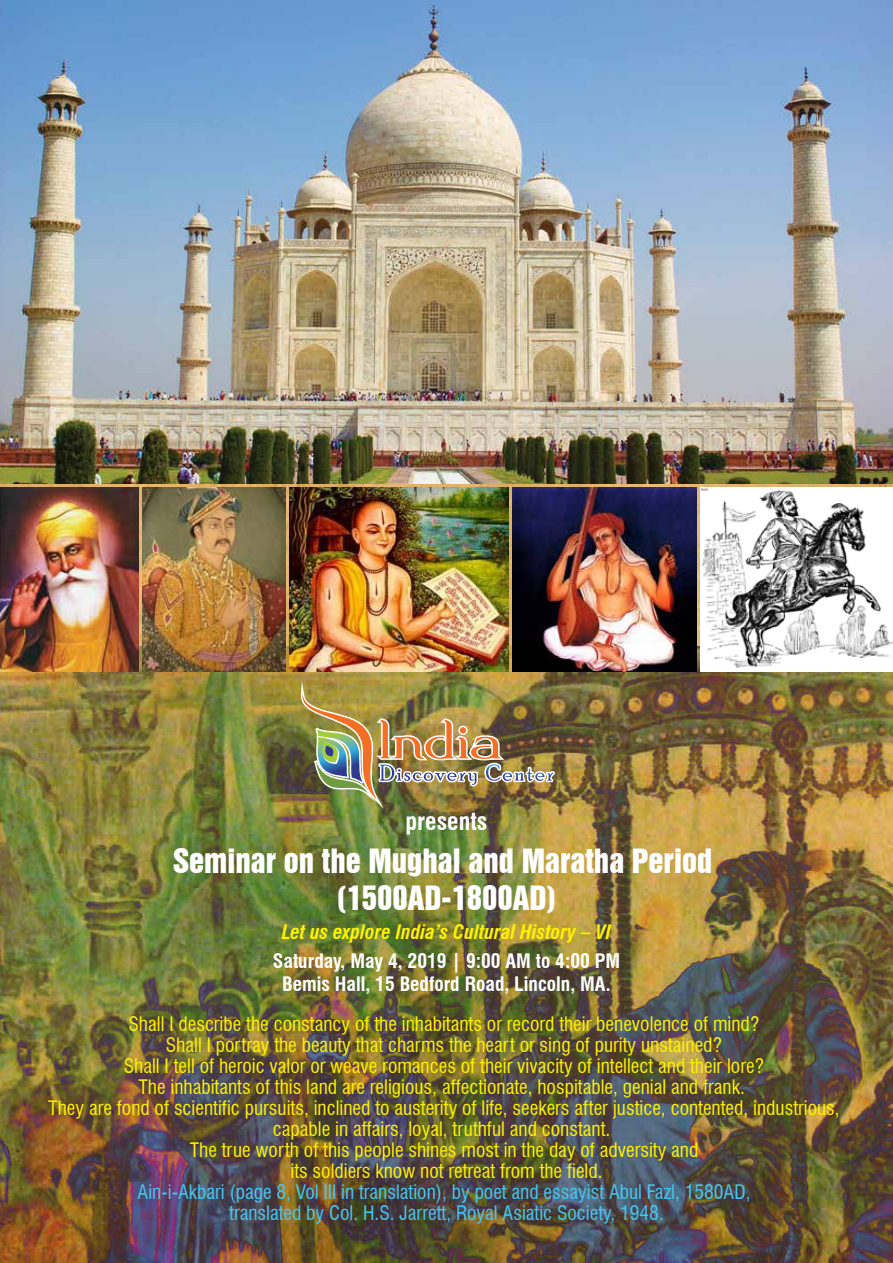
<style>
.page{position:relative;width:893px;height:1263px;background:#fff}
.page>*{position:absolute;margin:0;border:0;box-sizing:border-box;transform-origin:0 0}
.t1{font:30.75px/36.9px "Swiss 921 BT Regular A";color:#fff;text-align:center}
.t2{font:700 condensed 24px "Swiss 721 BT";color:#fff}
.t3{font:condensed 19.5px/21px "Swiss 721 BT";color:#fff200;text-align:center}
.t4{font:condensed 19.5px/21px "Swiss 721 BT";color:#44c8f5;text-align:center}
.t5{font:700 condensed 19.5px/23.4px "Swiss 721 BT";color:#fff;text-align:center}
.t6{font:italic 700 condensed 19.5px "Swiss 721 BT";color:#fff200}
</style>
<div class="page">
<img style="left:0;top:646px;width:893px;height:617px">
<img style="left:299px;top:690px;width:259px;height:128px">
<img style="left:512px;top:487px;width:185px;height:185px">
<img style="left:0;top:487px;width:138px;height:185px">
<img style="left:142px;top:487px;width:144px;height:185px">
<img style="left:290px;top:487px;width:218px;height:185px">
<img style="left:701px;top:488px;width:192px;height:184px">
<img style="left:0;top:0;width:893px;height:483px">
<p class="t2" style="left:406px;top:806px;width:83px">presents</p>
<h1 class="t1" style="left:173px;top:842px;width:540px">Seminar on the Mughal and Maratha Period (1500AD-1800AD)</h1>
<p class="t6" style="left:282px;top:920px;width:331px">Let us explore India’s Cultural History – VI</p>
<p class="t5" style="left:273px;top:949px;width:349px">Saturday, May 4, 2019 | 9:00 AM to 4:00 PM<br>Bemis Hall, 15 Bedford Road, Lincoln, MA.</p>
<p class="t3" style="left:48px;top:1013px;width:793px">Shall I describe the constancy of the inhabitants or record their benevolence of mind?<br>Shall I portray the beauty that charms the heart or sing of purity unstained?<br>Shall I tell of heroic valor or weave romances of their vivacity of intellect and their lore?<br>The inhabitants of this land are religious, affectionate, hospitable, genial and frank.<br>They are fond of scientific pursuits, inclined to austerity of life, seekers after justice, contented, industrious, capable in affairs, loyal, truthful and constant.<br>The true worth of this people shines most in the day of adversity and<br>its soldiers know not retreat from the field.</p>
<p class="t4" style="left:138px;top:1181px;width:614px">Ain-i-Akbari (page 8, Vol III in translation), by poet and essayist Abul Fazl, 1580AD, translated by Col. H.S. Jarrett, Royal Asiatic Society, 1948.</p>
</div>
